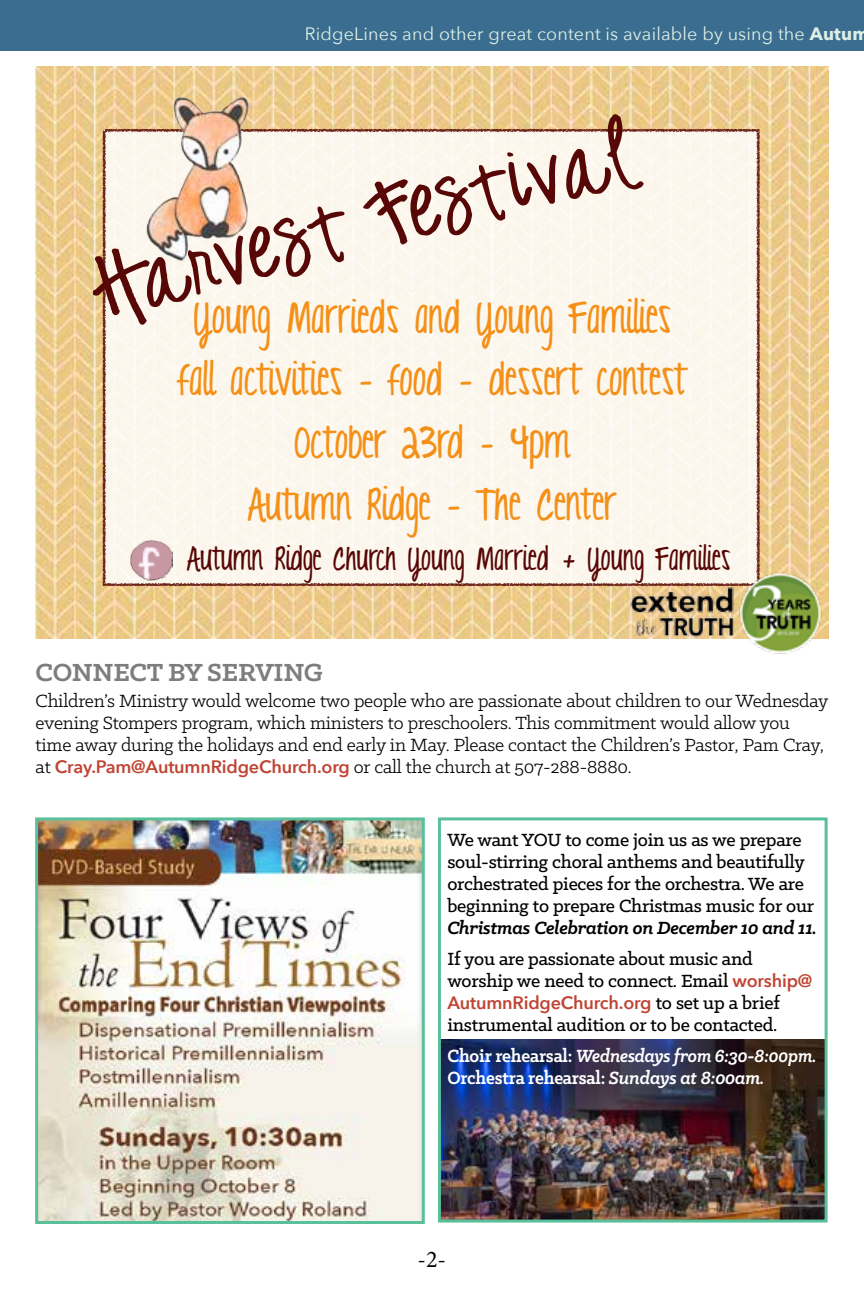
<style>
.page{position:relative;width:864px;height:1296px;background:#fff}
.page>*{position:absolute;margin:0;border:0;box-sizing:border-box;transform-origin:0 0}
.t1{font:59.8px "Digs My Hart";color:#570706}
.t2{font:36.6px/62.6px "KG Love You Through It";color:#f49018;text-align:center;scale:1.04 1}
.t3{font:700 28px "Klinic Slab";letter-spacing:-.01em;color:#7f7c7c}
.t4{font:26.8px "KG Love You Through It";color:#570706;scale:1.04 1}
.t5{font:24px "Minion Pro";color:#000}
.t6{font:20px/22px "Klinic Slab";letter-spacing:-.01em;color:#000}
.t7{font:500 20px/22px "Klinic Slab";letter-spacing:-.01em;color:#000}
.t8{font:italic 700 20px "Klinic Slab";letter-spacing:-.01em;color:#000}
.t9{font:700 20px "Klinic Slab";color:#fff;scale:.95 1}
.t10{font:18px "Avenir Next";letter-spacing:.01em;color:#ddefe6}
.t11{font:600 18px "Avenir Next";letter-spacing:-.01em;color:#c04434}
.s1{font-weight:700}
.s2{font-family:"Avenir Next";font-weight:600;font-size:18px;color:#c04434}
.s3{font-family:"Klinic Slab";font-weight:500;font-size:20px;color:#000}
.s4{font-weight:700;color:#fff}
.s5{font-weight:700;font-style:italic;color:#fff}
.s6{font-style:italic}
</style>
<div class="page">
<img style="left:36px;top:67px;width:793px;height:572px">
<div style="left:101px;top:128px;width:660px;height:459px;background:#fcf7ed"></div>
<img style="left:141px;top:77px;width:132px;height:197px">
<img style="left:130px;top:541px;width:43px;height:40px">
<div style="left:0;top:0;width:864px;height:50px;background:#3a6d8f"></div>
<img style="left:442px;top:1040px;width:382px;height:179px">
<div style="left:438px;top:817px;width:390px;height:406px;border:3px solid #59c09b"></div>
<img style="left:39px;top:821px;width:382px;height:399px">
<div style="left:35px;top:817px;width:390px;height:407px;border:3px solid #59c09b"></div>
<img style="left:734px;top:567px;width:92px;height:87px">
<img style="left:623px;top:586px;width:125px;height:50px">
<p class="t10" style="left:305px;top:19px;width:566px">RidgeLines and other great content is available by using the <span class="s1">Autum</span></p>
<h1 class="t1" style="left:87px;top:245px;width:548px;rotate:-14deg">Harvest Festival</h1>
<h2 class="t2" style="left:178px;top:289px;width:490px">Young Marrieds and Young Families fall activities - food - dessert contest<br>October 23rd - 4pm<br>Autumn Ridge - The Center</h2>
<h3 class="t4" style="left:187px;top:546px;width:525px">Autumn Ridge Church Young Married + Young Families</h3>
<h3 class="t3" style="left:36px;top:654px;width:289px">CONNECT BY SERVING</h3>
<p class="t6" style="left:36px;top:689px;width:794px">Children’s Ministry would welcome two people who are passionate about children to our Wednesday evening Stompers program, which ministers to preschoolers. This commitment would allow you time away during the holidays and end early in May. Please contact the Children’s Pastor, Pam Cray, at <span class="s2">Cray.Pam@AutumnRidgeChurch.org</span> or call the church at 507-288-8880.</p>
<p class="t7" style="left:447px;top:828px;width:368px">We want YOU to come join us as we prepare soul-stirring choral anthems and beautifully orchestrated pieces for the orchestra. We are beginning to prepare Christmas music for our</p>
<p class="t8" style="left:447px;top:915px;width:371px">Christmas Celebration on December 10 and 11.</p>
<p class="t7" style="left:447px;top:947px;width:366px">If you are passionate about music and worship we need to connect. Email <span class="s2">worship@</span></p>
<p class="t11" style="left:447px;top:987px;width:334px">AutumnRidgeChurch.org <span class="s3">to set up a brief</span></p>
<p class="t7" style="left:447px;top:1009px;width:371px;line-height:31px">instrumental audition or to be contacted.<br><span class="s4">Choir rehearsal:</span> <span class="s5">Wednesdays from 6:30-8:00pm.</span></p>
<p class="t9" style="left:447px;top:1065px;width:335px">Orchestra rehearsal: <span class="s6">Sundays at 8:00am.</span></p>
<p class="t5" style="left:418px;top:1244px;width:30px">-2-</p>
</div>
